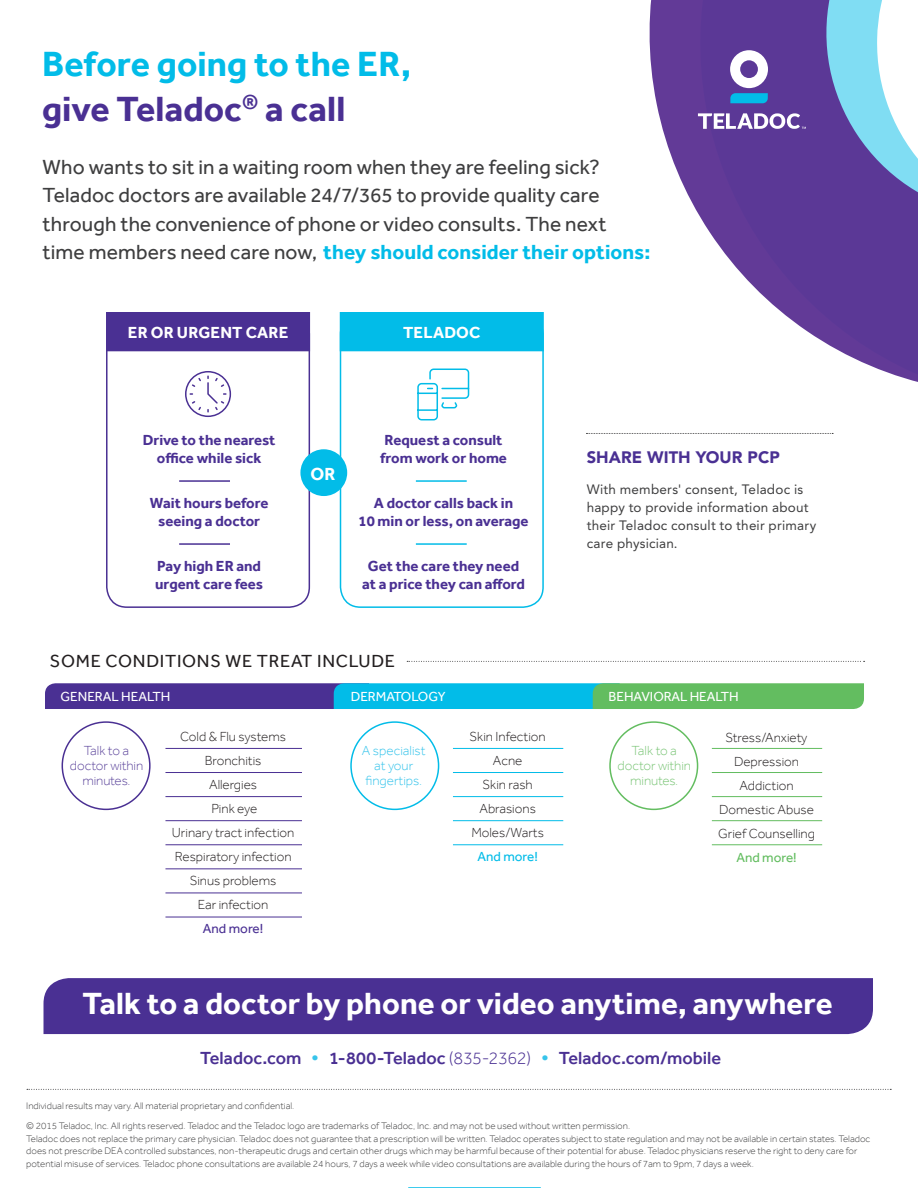
<style>
.page{position:relative;width:918px;height:1188px;background:#fff}
.page>*{position:absolute;margin:0;border:0;box-sizing:border-box;transform-origin:0 0}
.t1{font:700 36px "Effra";color:#02bce8}
.t2{font:700 36px "Effra";color:#4a3093}
.t3{font:700 31.5px "Effra";letter-spacing:.005em;color:#fff}
.t4{font:21px/28.5px "Effra";letter-spacing:.005em;color:#3e3e3f}
.t5{font:500 18px "Effra";color:#4a3093}
.t6{font:18px "Effra";letter-spacing:.04em;color:#231f20}
.t7{font:700 18px "Effra";color:#fff}
.t8{font:700 16.5px "Effra";letter-spacing:.015em;color:#fff}
.t9{font:900 16.5px "Avenir LT Std";color:#4a3093}
.t10{font:700 15px/18px "Effra";color:#4a3093;text-align:center}
.t11{font:300 13.5px "Effra";color:#231f20}
.t12{font:13.5px/18px "Avenir LT Std";letter-spacing:.015em;color:#3e3e3f}
.t13{font:13.5px "Effra";color:#fff}
.t14{font:300 13.5px/15px "Effra";color:#37c4eb;text-align:center}
.t15{font:300 13.5px/15px "Effra";letter-spacing:-.01em;color:#7bc577;text-align:center}
.t16{font:300 13.5px/15px "Effra";letter-spacing:-.01em;color:#5f489d;text-align:center}
.t17{font:13.5px "Effra";color:#4a3093}
.t18{font:13.5px "Effra";color:#02bce8}
.t19{font:13.5px "Effra";color:#63bd60}
.t20{font:300 9.75px/12.8px "Effra";color:#3e3e3f}
.s1{font-weight:700;color:#02bce8}
.s2{font-weight:700;color:#37c4eb}
.s3{font-weight:300}
</style>
<div class="page">
<div style="left:340px;top:313px;width:204px;height:295px;border:2px solid #02bce8;border-radius:20px"></div>
<div style="left:340px;top:312px;width:204px;height:39px;background:#02bce8"></div>
<hr style="left:416px;top:480px;width:51px;height:2px;background:#02bce8">
<hr style="left:416px;top:543px;width:51px;height:2px;background:#02bce8">
<svg style="left:417px;top:368px;width:53px;height:53px"></svg>
<div style="left:106px;top:313px;width:204px;height:295px;border:2px solid #4a3093;border-radius:20px"></div>
<div style="left:106px;top:312px;width:204px;height:39px;background:#4a3093"></div>
<hr style="left:179px;top:480px;width:51px;height:2px;background:#4a3093">
<hr style="left:179px;top:543px;width:51px;height:2px;background:#4a3093">
<svg style="left:185px;top:371px;width:47px;height:46px"></svg>
<svg style="left:649px;top:0;width:269px;height:382px;fill:#623a97"></svg>
<svg style="left:586px;top:433px;width:247px;height:1px"></svg>
<div style="left:300px;top:449px;width:47px;height:47px;background:#02bce8;border-radius:50%"></div>
<hr style="left:408px;top:1187px;width:133px;height:1px;background:#02bce8">
<svg style="left:730px;top:50px;width:38px;height:53px"></svg>
<svg style="left:698px;top:113px;width:108px;height:16px"></svg>
<div style="left:44px;top:978px;width:829px;height:56px;background:#4a3093"></div>
<svg style="left:27px;top:1089px;width:864px;height:1px"></svg>
<svg style="left:407px;top:661px;width:458px;height:1px"></svg>
<hr style="left:165px;top:748px;width:137px;height:1px;background:#4a3093">
<hr style="left:165px;top:772px;width:137px;height:1px;background:#4a3093">
<hr style="left:165px;top:796px;width:137px;height:1px;background:#4a3093">
<hr style="left:165px;top:820px;width:137px;height:1px;background:#4a3093">
<hr style="left:165px;top:844px;width:137px;height:1px;background:#4a3093">
<hr style="left:165px;top:868px;width:137px;height:1px;background:#4a3093">
<hr style="left:165px;top:893px;width:137px;height:1px;background:#4a3093">
<hr style="left:165px;top:917px;width:137px;height:1px;background:#4a3093">
<hr style="left:453px;top:748px;width:110px;height:1px;background:#02bce8">
<hr style="left:453px;top:772px;width:110px;height:1px;background:#02bce8">
<hr style="left:453px;top:796px;width:110px;height:1px;background:#02bce8">
<hr style="left:453px;top:820px;width:110px;height:1px;background:#02bce8">
<hr style="left:453px;top:844px;width:110px;height:1px;background:#02bce8">
<hr style="left:712px;top:748px;width:110px;height:1px;background:#63bd60">
<hr style="left:712px;top:772px;width:110px;height:1px;background:#63bd60">
<hr style="left:712px;top:796px;width:110px;height:1px;background:#63bd60">
<hr style="left:712px;top:820px;width:110px;height:1px;background:#63bd60">
<hr style="left:712px;top:844px;width:110px;height:1px;background:#63bd60">
<div style="left:609px;top:721px;width:89px;height:89px;border:2px solid #63bd60;border-radius:50%"></div>
<svg style="left:45px;top:683px;width:819px;height:26px;background:#3d8c9e"></svg>
<div style="left:350px;top:721px;width:89px;height:89px;border:2px solid #02bce8;border-radius:50%"></div>
<div style="left:62px;top:721px;width:89px;height:89px;border:2px solid #4a3093;border-radius:50%"></div>
<p class="t1" style="left:42px;top:42px;width:371px">Before going to the ER,</p>
<p class="t2" style="left:42px;top:87px;width:305px">give Teladoc<sup>®</sup> a call</p>
<p class="t4" style="left:43px;top:152px;width:609px">Who wants to sit in a waiting room when they are feeling sick?<br>Teladoc doctors are available 24/7/365 to provide quality care through the convenience of phone or video consults. The next time members need care now, <span class="s1">they should consider their options:</span></p>
<p class="t8" style="left:128px;top:322px;width:162px">ER OR URGENT CARE</p>
<p class="t8" style="left:403px;top:322px;width:79px">TELADOC</p>
<p class="t10" style="left:143px;top:431px;width:134px">Drive to the nearest</p>
<p class="t10" style="left:157px;top:449px;width:106px">office while sick</p>
<p class="t10" style="left:150px;top:494px;width:120px">Wait hours before</p>
<p class="t10" style="left:158px;top:512px;width:103px">seeing a doctor</p>
<p class="t10" style="left:157px;top:557px;width:105px">Pay high ER and</p>
<p class="t10" style="left:155px;top:575px;width:109px">urgent care fees</p>
<p class="t7" style="left:310px;top:463px;width:26px">OR</p>
<p class="t10" style="left:385px;top:431px;width:119px">Request a consult</p>
<p class="t10" style="left:380px;top:449px;width:128px">from work or home</p>
<p class="t10" style="left:374px;top:494px;width:141px">A doctor calls back in</p>
<p class="t10" style="left:359px;top:512px;width:172px">10 min or less, on average</p>
<p class="t10" style="left:362px;top:557px;width:165px">Get the care they need at a price they can afford</p>
<p class="t6" style="left:50px;top:651px;width:347px">SOME CONDITIONS WE TREAT INCLUDE</p>
<p class="t13" style="left:60px;top:689px;width:111px">GENERAL HEALTH</p>
<p class="t16" style="left:70px;top:743px;width:75px">Talk to a doctor within minutes.</p>
<p class="t11" style="left:180px;top:729px;width:108px">Cold &amp; Flu systems</p>
<p class="t11" style="left:205px;top:753px;width:58px">Bronchitis</p>
<p class="t11" style="left:209px;top:777px;width:50px">Allergies</p>
<p class="t11" style="left:211px;top:801px;width:47px">Pink eye</p>
<p class="t11" style="left:172px;top:825px;width:124px">Urinary tract infection</p>
<p class="t11" style="left:175px;top:849px;width:118px">Respiratory infection</p>
<p class="t11" style="left:190px;top:873px;width:88px">Sinus problems</p>
<p class="t11" style="left:198px;top:897px;width:72px">Ear infection</p>
<p class="t17" style="left:203px;top:921px;width:62px">And more!</p>
<p class="t13" style="left:351px;top:689px;width:96px">DERMATOLOGY</p>
<p class="t14" style="left:362px;top:743px;width:65px">A specialist at your fingertips.</p>
<p class="t11" style="left:470px;top:729px;width:78px">Skin Infection</p>
<p class="t11" style="left:493px;top:753px;width:31px">Acne</p>
<p class="t11" style="left:483px;top:777px;width:52px">Skin rash</p>
<p class="t11" style="left:480px;top:801px;width:58px">Abrasions</p>
<p class="t11" style="left:471px;top:825px;width:74px">Moles/Warts</p>
<p class="t18" style="left:478px;top:849px;width:62px">And more!</p>
<p class="t9" style="left:587px;top:447px;width:195px">SHARE WITH YOUR PCP</p>
<p class="t12" style="left:587px;top:480px;width:231px">With members' consent, Teladoc is happy to provide information about their Teladoc consult to their primary care physician.</p>
<p class="t13" style="left:608px;top:689px;width:132px">BEHAVIORAL HEALTH</p>
<p class="t15" style="left:618px;top:743px;width:75px">Talk to a doctor within minutes.</p>
<p class="t11" style="left:726px;top:729px;width:83px">Stress/Anxiety</p>
<p class="t11" style="left:734px;top:753px;width:66px">Depression</p>
<p class="t11" style="left:739px;top:777px;width:56px">Addiction</p>
<p class="t11" style="left:719px;top:801px;width:96px">Domestic Abuse</p>
<p class="t11" style="left:718px;top:825px;width:98px">Grief Counselling</p>
<p class="t19" style="left:736px;top:849px;width:62px">And more!</p>
<p class="t3" style="left:83px;top:984px;width:752px">Talk to a doctor by phone or video anytime, anywhere</p>
<p class="t5" style="left:200px;top:1048px;width:523px">Teladoc.com <span class="s2">•</span> 1-800-Teladoc <span class="s3">(835-2362)</span> <span class="s2">•</span> Teladoc.com/mobile</p>
<p class="t20" style="left:26px;top:1100px;width:270px">Individual results may vary. All material proprietary and confidential.</p>
<p class="t20" style="left:26px;top:1119px;width:605px">© 2015 Teladoc, Inc. All rights reserved. Teladoc and the Teladoc logo are trademarks of Teladoc, Inc. and may not be used without written permission.</p>
<p class="t20" style="left:26px;top:1132px;width:846px">Teladoc does not replace the primary care physician. Teladoc does not guarantee that a prescription will be written. Teladoc operates subject to state regulation and may not be available in certain states. Teladoc does not prescribe DEA controlled substances, non-therapeutic drugs and certain other drugs which may be harmful because of their potential for abuse. Teladoc physicians reserve the right to deny care for potential misuse of services. Teladoc phone consultations are available 24 hours, 7 days a week while video consultations are available during the hours of 7am to 9pm, 7 days a week.</p>
</div>
